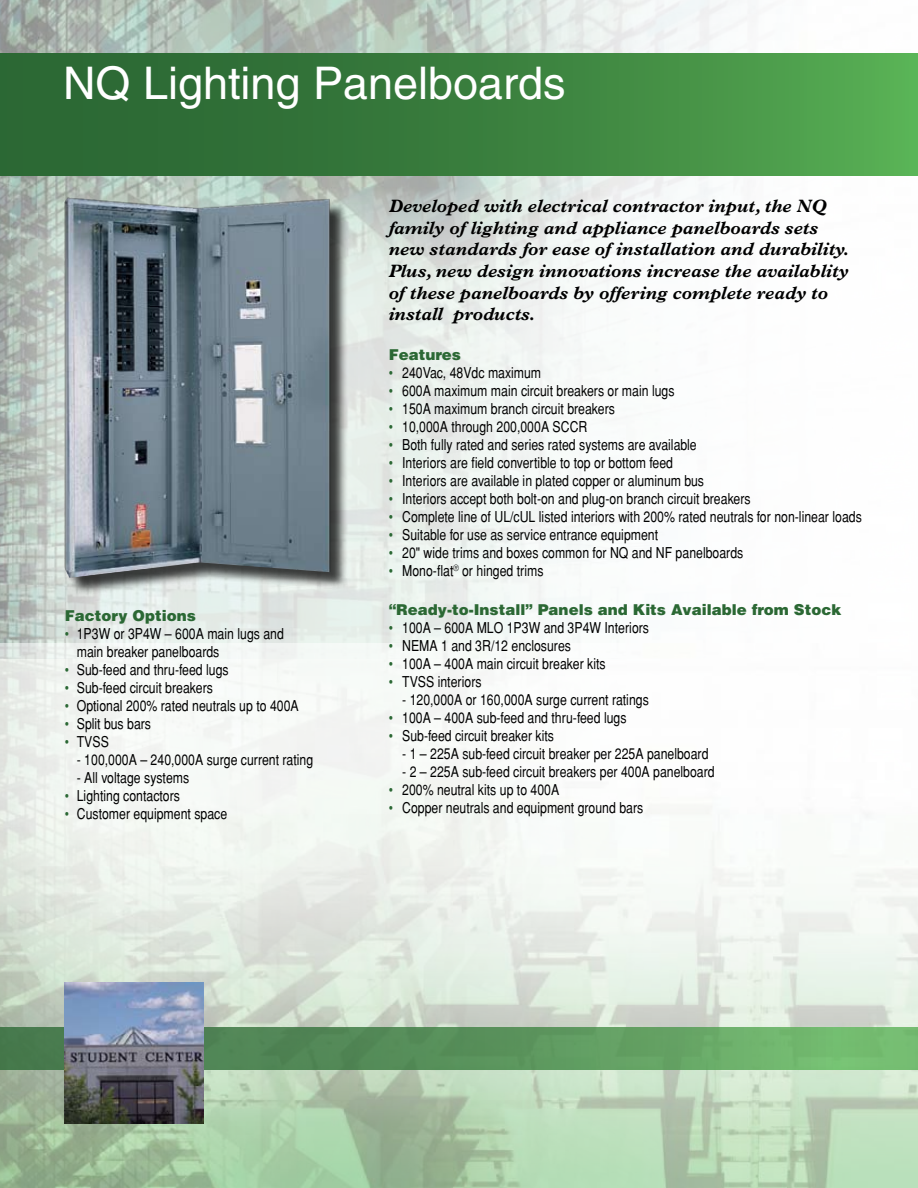
<style>
.page{position:relative;width:918px;height:1188px;background:#fff}
.page>*{position:absolute;margin:0;border:0;box-sizing:border-box;transform-origin:0 0}
.t1{font:45px "Helvetica";color:#fff}
.t2{font:italic 700 18px/21.6px "Plantin";color:#000}
.t3{font:condensed 15px/18px "Helvetica";color:#000}
.t4{font:900 15px "Helvetica";color:#2b6834}
.s1{color:#2b6834}
</style>
<div class="page">
<img style="left:0;top:0;width:918px;height:187px">
<svg style="left:0;top:187px;width:713px;height:456px"></svg>
<img style="left:0;top:643px;width:918px;height:545px">
<svg style="left:0;top:1028px;width:918px;height:42px;background:#5e9a5f"></svg>
<div style="left:0;top:54px;width:918px;height:121px;background:linear-gradient(to right,#245d2f,#54a851)"></div>
<div style="left:67px;top:200px;width:326px;height:436px;background:#000;opacity:.75"></div>
<img style="left:61px;top:197px;width:271px;height:381px">
<img style="left:65px;top:983px;width:139px;height:140px">
<h1 class="t1" style="left:63px;top:57px;width:504px">NQ Lighting Panelboards</h1>
<p class="t4" style="left:65px;top:606px;width:133px">Factory Options</p>
<p class="t3" style="left:77px;top:625px;width:209px;text-indent:-12px"><span class="s1">•</span> 1P3W or 3P4W – 600A main lugs and main breaker panelboards</p>
<p class="t3" style="left:65px;top:661px;width:165px"><span class="s1">•</span> Sub-feed and thru-feed lugs</p>
<p class="t3" style="left:65px;top:679px;width:150px"><span class="s1">•</span> Sub-feed circuit breakers</p>
<p class="t3" style="left:65px;top:697px;width:236px"><span class="s1">•</span> Optional 200% rated neutrals up to 400A</p>
<p class="t3" style="left:65px;top:715px;width:88px"><span class="s1">•</span> Split bus bars</p>
<p class="t3" style="left:65px;top:733px;width:46px"><span class="s1">•</span> TVSS</p>
<p class="t3" style="left:77px;top:751px;width:238px">- 100,000A – 240,000A surge current rating</p>
<p class="t3" style="left:77px;top:769px;width:114px">- All voltage systems</p>
<p class="t3" style="left:65px;top:787px;width:117px"><span class="s1">•</span> Lighting contactors</p>
<p class="t3" style="left:65px;top:805px;width:164px"><span class="s1">•</span> Customer equipment space</p>
<p class="t2" style="left:389px;top:195px;width:462px">Developed with electrical contractor input, the NQ family of lighting and appliance panelboards sets new standards for ease of installation and durability.<br>Plus, new design innovations increase the availablity of these panelboards by offering complete ready to install products.</p>
<p class="t4" style="left:389px;top:344px;width:74px">Features</p>
<p class="t3" style="left:389px;top:363px;width:154px"><span class="s1">•</span> 240Vac, 48Vdc maximum</p>
<p class="t3" style="left:389px;top:381px;width:287px"><span class="s1">•</span> 600A maximum main circuit breakers or main lugs</p>
<p class="t3" style="left:389px;top:399px;width:228px"><span class="s1">•</span> 150A maximum branch circuit breakers</p>
<p class="t3" style="left:389px;top:417px;width:200px"><span class="s1">•</span> 10,000A through 200,000A SCCR</p>
<p class="t3" style="left:389px;top:435px;width:310px"><span class="s1">•</span> Both fully rated and series rated systems are available</p>
<p class="t3" style="left:389px;top:453px;width:286px"><span class="s1">•</span> Interiors are field convertible to top or bottom feed</p>
<p class="t3" style="left:389px;top:471px;width:317px"><span class="s1">•</span> Interiors are available in plated copper or aluminum bus</p>
<p class="t3" style="left:389px;top:489px;width:364px"><span class="s1">•</span> Interiors accept both bolt-on and plug-on branch circuit breakers</p>
<p class="t3" style="left:389px;top:507px;width:475px"><span class="s1">•</span> Complete line of UL/cUL listed interiors with 200% rated neutrals for non-linear loads</p>
<p class="t3" style="left:389px;top:525px;width:271px"><span class="s1">•</span> Suitable for use as service entrance equipment</p>
<p class="t3" style="left:389px;top:543px;width:356px"><span class="s1">•</span> 20" wide trims and boxes common for NQ and NF panelboards</p>
<p class="t3" style="left:389px;top:561px;width:156px"><span class="s1">•</span> Mono-flat<sup>®</sup> or hinged trims</p>
<p class="t4" style="left:389px;top:599px;width:454px">“Ready-to-Install” Panels and Kits Available from Stock</p>
<p class="t3" style="left:389px;top:618px;width:262px"><span class="s1">•</span> 100A – 600A MLO 1P3W and 3P4W Interiors</p>
<p class="t3" style="left:389px;top:636px;width:184px"><span class="s1">•</span> NEMA 1 and 3R/12 enclosures</p>
<p class="t3" style="left:389px;top:654px;width:218px"><span class="s1">•</span> 100A – 400A main circuit breaker kits</p>
<p class="t3" style="left:389px;top:672px;width:94px"><span class="s1">•</span> TVSS interiors</p>
<p class="t3" style="left:402px;top:690px;width:248px">- 120,000A or 160,000A surge current ratings</p>
<p class="t3" style="left:389px;top:708px;width:239px"><span class="s1">•</span> 100A – 400A sub-feed and thru-feed lugs</p>
<p class="t3" style="left:389px;top:726px;width:167px"><span class="s1">•</span> Sub-feed circuit breaker kits</p>
<p class="t3" style="left:402px;top:744px;width:308px">- 1 – 225A sub-feed circuit breaker per 225A panelboard</p>
<p class="t3" style="left:402px;top:762px;width:314px">- 2 – 225A sub-feed circuit breakers per 400A panelboard</p>
<p class="t3" style="left:389px;top:780px;width:172px"><span class="s1">•</span> 200% neutral kits up to 400A</p>
<p class="t3" style="left:389px;top:798px;width:256px"><span class="s1">•</span> Copper neutrals and equipment ground bars</p>
</div>
